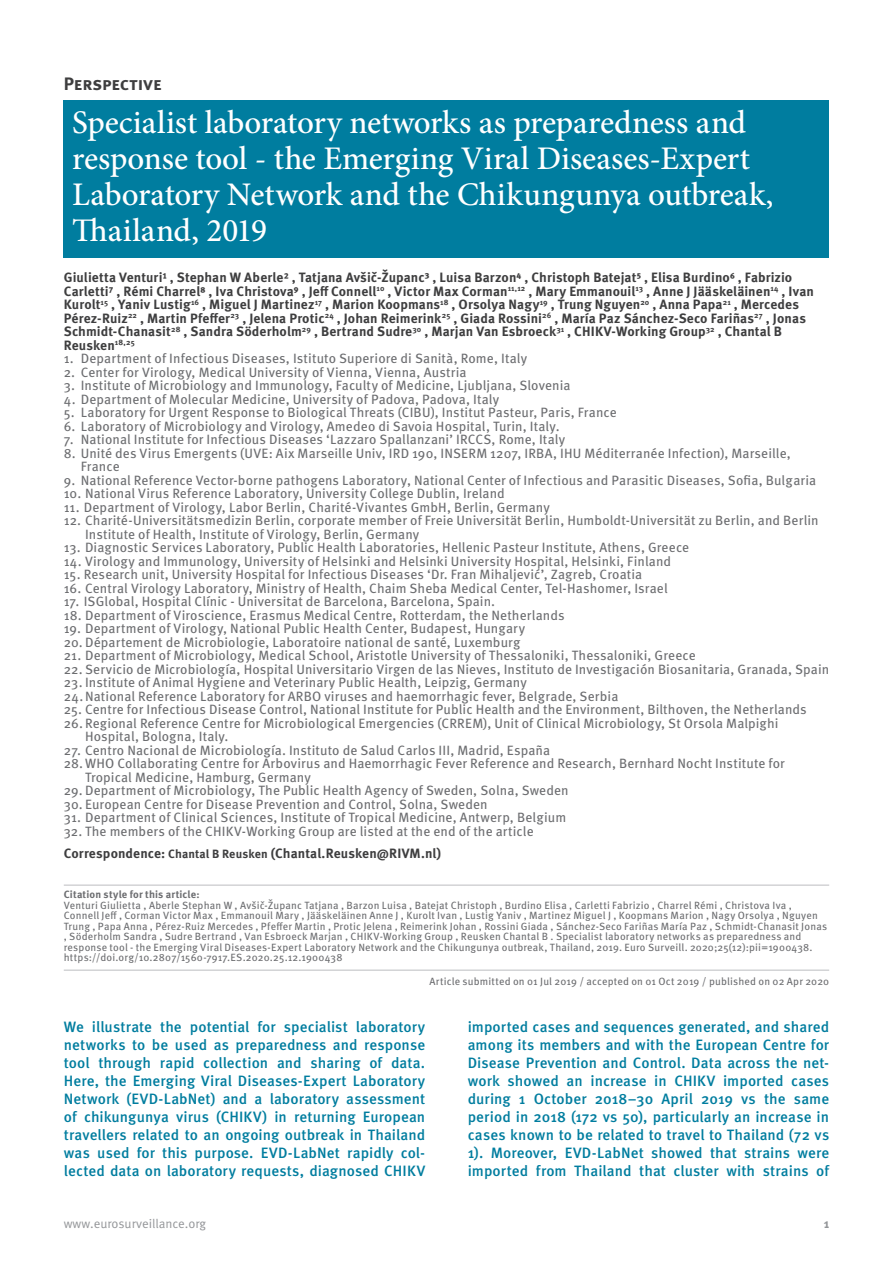
<style>
.page{position:relative;width:893px;height:1263px;background:#fff}
.page>*{position:absolute;margin:0;border:0;box-sizing:border-box;transform-origin:0 0}
.t1{font:500 33px/36px "Minion Pro";letter-spacing:-.005em;color:#fff}
.t2{font:700 18px "Meta Pro";letter-spacing:.005em;color:#3e3e3f}
.t3{font:500 15px/18px "Meta Pro";letter-spacing:.005em;color:#007d9f;text-align:justify}
.t4{font:13.5px/13.5px "Meta Pro";letter-spacing:.01em;color:#6c6d70}
.t5{font:700 13.5px/13.5px "Meta Pro";letter-spacing:.005em;color:#3e3e3f}
.t6{font:12.75px "Meta Pro";color:#939598}
.t7{font:700 12.75px "Meta Pro";color:#939598}
.t8{font:10.5px/10.5px "Meta Pro";letter-spacing:.015em;color:#6c6d70}
.t9{font:700 10.5px "Meta Pro";letter-spacing:.015em;color:#6c6d70}
.s1{font-weight:700;color:#3e3e3f}
.s2{font-weight:700;font-size:12px;color:#3e3e3f}
</style>
<div class="page">
<hr style="left:64px;top:885px;width:765px;height:1px;background:#bcbdc0">
<hr style="left:64px;top:970px;width:765px;height:1px;background:#bcbdc0">
<div style="left:64px;top:100px;width:765px;height:158px;background:#007d9f"></div>
<h2 class="t2" style="left:64px;top:72px;width:99px">Perspective</h2>
<h1 class="t1" style="left:72px;top:104px;width:703px">Specialist laboratory networks as preparedness and response tool - the Emerging Viral Diseases-Expert Laboratory Network and the Chikungunya outbreak, Thailand, 2019</h1>
<p class="t5" style="left:64px;top:271px;width:752px">Giulietta Venturi¹ , Stephan W Aberle² , Tatjana Avšič-Županc³ , Luisa Barzon⁴ , Christoph Batejat⁵ , Elisa Burdino⁶ , Fabrizio Carletti⁷ , Rémi Charrel⁸ , Iva Christova⁹ , Jeff Connell<sup>10</sup> , Victor Max Corman<sup>11,12</sup> , Mary Emmanouil<sup>13</sup> , Anne J Jääskeläinen<sup>14</sup> , Ivan Kurolt<sup>15</sup> , Yaniv Lustig<sup>16</sup> , Miguel J Martinez<sup>17</sup> , Marion Koopmans<sup>18</sup> , Orsolya Nagy<sup>19</sup> , Trung Nguyen<sup>20</sup> , Anna Papa<sup>21</sup> , Mercedes Pérez-Ruiz<sup>22</sup> , Martin Pfeffer<sup>23</sup> , Jelena Protic<sup>24</sup> , Johan Reimerink<sup>25</sup> , Giada Rossini<sup>26</sup> , María Paz Sánchez-Seco Fariñas<sup>27</sup> , Jonas Schmidt-Chanasit<sup>28</sup> , Sandra Söderholm<sup>29</sup> , Bertrand Sudre<sup>30</sup> , Marjan Van Esbroeck<sup>31</sup> , CHIKV-Working Group<sup>32</sup> , Chantal B Reusken<sup>18,25</sup></p>
<p class="t4" style="left:64px;top:352px;width:465px">1. Department of Infectious Diseases, Istituto Superiore di Sanità, Rome, Italy</p>
<p class="t4" style="left:64px;top:366px;width:404px">2. Center for Virology, Medical University of Vienna, Vienna, Austria</p>
<p class="t4" style="left:64px;top:379px;width:508px">3. Institute of Microbiology and Immunology, Faculty of Medicine, Ljubljana, Slovenia</p>
<p class="t4" style="left:64px;top:393px;width:437px">4. Department of Molecular Medicine, University of Padova, Padova, Italy</p>
<p class="t4" style="left:64px;top:406px;width:554px">5. Laboratory for Urgent Response to Biological Threats (CIBU), Institut Pasteur, Paris, France</p>
<p class="t4" style="left:64px;top:420px;width:497px">6. Laboratory of Microbiology and Virology, Amedeo di Savoia Hospital, Turin, Italy.</p>
<p class="t4" style="left:64px;top:433px;width:503px">7. National Institute for Infectious Diseases ‘Lazzaro Spallanzani’ IRCCS, Rome, Italy</p>
<p class="t4" style="left:81px;top:447px;width:711px;text-indent:-17px">8. Unité des Virus Emergents (UVE: Aix Marseille Univ, IRD 190, INSERM 1207, IRBA, IHU Méditerranée Infection), Marseille,<br>France</p>
<p class="t4" style="left:64px;top:474px;width:754px">9. National Reference Vector-borne pathogens Laboratory, National Center of Infectious and Parasitic Diseases, Sofia, Bulgaria</p>
<p class="t4" style="left:64px;top:487px;width:443px">10. National Virus Reference Laboratory, University College Dublin, Ireland</p>
<p class="t4" style="left:64px;top:501px;width:488px">11. Department of Virology, Labor Berlin, Charité-Vivantes GmbH, Berlin, Germany</p>
<p class="t4" style="left:85px;top:514px;width:735px;text-indent:-21px">12. Charité-Universitätsmedizin Berlin, corporate member of Freie Universität Berlin, Humboldt-Universität zu Berlin, and Berlin<br>Institute of Health, Institute of Virology, Berlin, Germany</p>
<p class="t4" style="left:64px;top:541px;width:627px">13. Diagnostic Services Laboratory, Public Health Laboratories, Hellenic Pasteur Institute, Athens, Greece</p>
<p class="t4" style="left:64px;top:555px;width:609px">14. Virology and Immunology, University of Helsinki and Helsinki University Hospital, Helsinki, Finland</p>
<p class="t4" style="left:64px;top:568px;width:580px">15. Research unit, University Hospital for Infectious Diseases ‘Dr. Fran Mihaljević’, Zagreb, Croatia</p>
<p class="t4" style="left:64px;top:582px;width:605px">16. Central Virology Laboratory, Ministry of Health, Chaim Sheba Medical Center, Tel-Hashomer, Israel</p>
<p class="t4" style="left:64px;top:595px;width:433px">17. ISGlobal, Hospital Clínic - Universitat de Barcelona, Barcelona, Spain.</p>
<p class="t4" style="left:64px;top:609px;width:502px">18. Department of Viroscience, Erasmus Medical Centre, Rotterdam, the Netherlands</p>
<p class="t4" style="left:64px;top:622px;width:463px">19. Department of Virology, National Public Health Center, Budapest, Hungary</p>
<p class="t4" style="left:64px;top:636px;width:458px">20. Département de Microbiologie, Laboratoire national de santé, Luxemburg</p>
<p class="t4" style="left:64px;top:649px;width:633px">21. Department of Microbiology, Medical School, Aristotle University of Thessaloniki, Thessaloniki, Greece</p>
<p class="t4" style="left:64px;top:663px;width:767px">22. Servicio de Microbiología, Hospital Universitario Virgen de las Nieves, Instituto de Investigación Biosanitaria, Granada, Spain</p>
<p class="t4" style="left:64px;top:676px;width:556px">23. Institute of Animal Hygiene and Veterinary Public Health, Leipzig, Germany<br>24.National Reference Laboratory for ARBO viruses and haemorrhagic fever, Belgrade, Serbia</p>
<p class="t4" style="left:64px;top:703px;width:744px">25. Centre for Infectious Disease Control, National Institute for Public Health and the Environment, Bilthoven, the Netherlands</p>
<p class="t4" style="left:85px;top:717px;width:695px;text-indent:-21px">26. Regional Reference Centre for Microbiological Emergencies (CRREM), Unit of Clinical Microbiology, St Orsola Malpighi<br>Hospital, Bologna, Italy.</p>
<p class="t4" style="left:64px;top:744px;width:488px">27. Centro Nacional de Microbiología. Instituto de Salud Carlos III, Madrid, España</p>
<p class="t4" style="left:64px;top:757px;width:723px">28.WHO Collaborating Centre for Arbovirus and Haemorrhagic Fever Reference and Research, Bernhard Nocht Institute for</p>
<p class="t4" style="left:85px;top:771px;width:227px">Tropical Medicine, Hamburg, Germany</p>
<p class="t4" style="left:64px;top:784px;width:506px">29. Department of Microbiology, The Public Health Agency of Sweden, Solna, Sweden</p>
<p class="t4" style="left:64px;top:798px;width:425px">30. European Centre for Disease Prevention and Control, Solna, Sweden</p>
<p class="t4" style="left:64px;top:811px;width:504px">31. Department of Clinical Sciences, Institute of Tropical Medicine, Antwerp, Belgium</p>
<p class="t4" style="left:64px;top:821px;width:471px;line-height:22px">32. The members of the CHIKV-Working Group are listed at the end of the article<br><span class="s1">Correspondence:</span> <span class="s2">Chantal B Reusken</span> <span class="s1">(Chantal.Reusken@RIVM.nl)</span></p>
<p class="t9" style="left:64px;top:888px;width:137px">Citation style for this article:</p>
<p class="t8" style="left:64px;top:900px;width:765px">Venturi Giulietta , Aberle Stephan W , Avšič-Županc Tatjana , Barzon Luisa , Batejat Christoph , Burdino Elisa , Carletti Fabrizio , Charrel Rémi , Christova Iva , Connell Jeff , Corman Victor Max , Emmanouil Mary , Jääskeläinen Anne J , Kurolt Ivan , Lustig Yaniv , Martinez Miguel J , Koopmans Marion , Nagy Orsolya , Nguyen Trung , Papa Anna , Pérez-Ruiz Mercedes , Pfeffer Martin , Protic Jelena , Reimerink Johan , Rossini Giada , Sánchez-Seco Fariñas María Paz , Schmidt-Chanasit Jonas , Söderholm Sandra , Sudre Bertrand , Van Esbroeck Marjan , CHIKV-Working Group , Reusken Chantal B . Specialist laboratory networks as preparedness and response tool - the Emerging Viral Diseases-Expert Laboratory Network and the Chikungunya outbreak, Thailand, 2019. Euro Surveill. 2020;25(12):pii=1900438. https://doi.org/10.2807/1560-7917.ES.2020.25.12.1900438</p>
<p class="t8" style="left:429px;top:976px;width:401px">Article submitted on 01 Jul 2019 / accepted on 01 Oct 2019 / published on 02 Apr 2020</p>
<p class="t3" style="left:64px;top:1018px;width:363px">We illustrate the potential for specialist laboratory networks to be used as preparedness and response tool through rapid collection and sharing of data.<br>Here, the Emerging Viral Diseases-Expert Laboratory Network (EVD-LabNet) and a laboratory assessment of chikungunya virus (CHIKV) in returning European travellers related to an ongoing outbreak in Thailand was used for this purpose. EVD-LabNet rapidly col&shy;lected data on laboratory requests, diagnosed CHIKV</p>
<p class="t3" style="left:468px;top:1018px;width:363px">imported cases and sequences generated, and shared among its members and with the European Centre for Disease Prevention and Control. Data across the net&shy;work showed an increase in CHIKV imported cases during 1 October 2018–30 April 2019 vs the same period in 2018 (172 vs 50), particularly an increase in cases known to be related to travel to Thailand (72 vs 1). Moreover, EVD-LabNet showed that strains were imported from Thailand that cluster with strains of</p>
<p class="t6" style="left:64px;top:1215px;width:144px">www.eurosurveillance.org</p>
<p class="t7" style="left:824px;top:1215px;width:7px">1</p>
</div>
